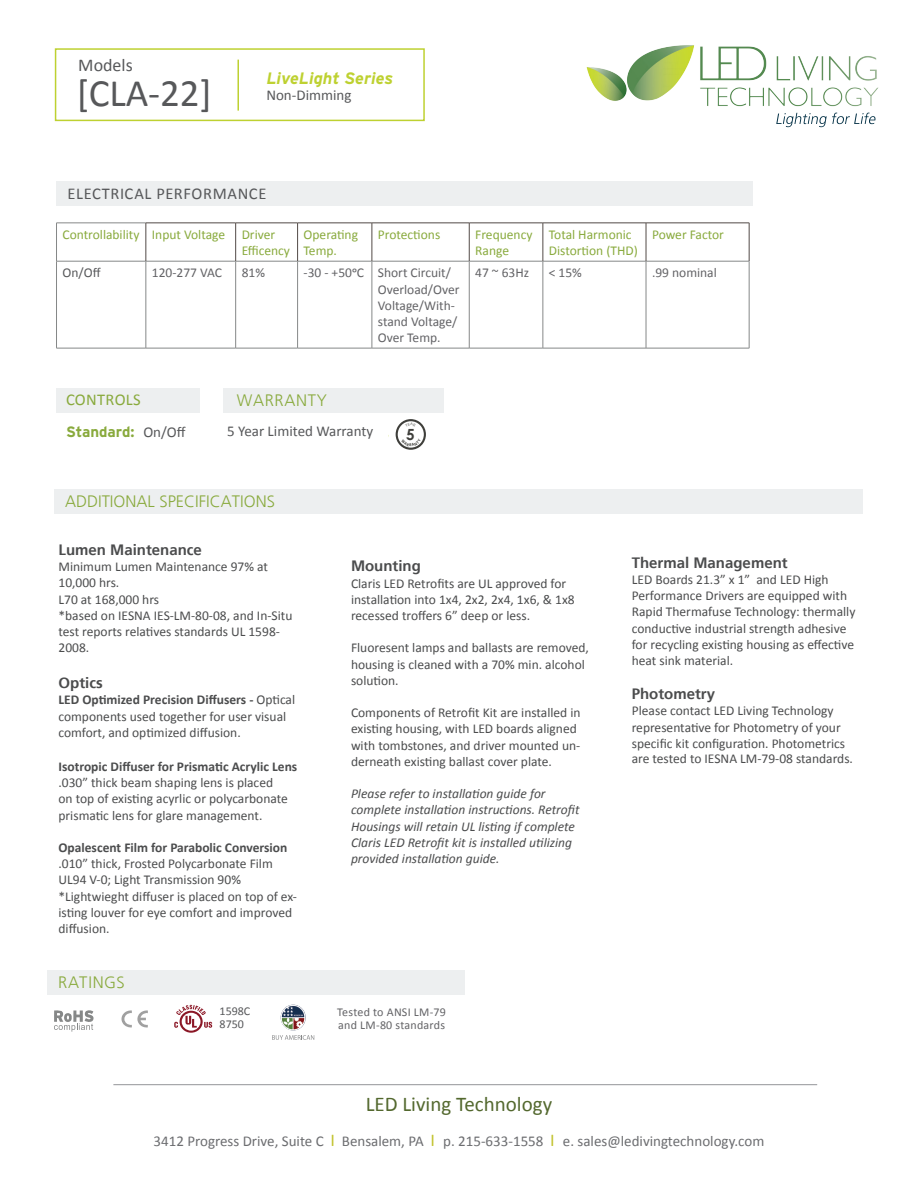
<style>
.page{position:relative;width:918px;height:1188px;background:#fff}
.page>*{position:absolute;margin:0;border:0;box-sizing:border-box;transform-origin:0 0}
.t1{font:39px "Calibri";color:#57585a}
.t2{font:21px "Calibri";color:#53682e}
.t3{font:18px "Calibri";color:#57585a}
.t4{font:300 16.5px "Frutiger";color:#89aa3d}
.t5{font:16.5px "Calibri";letter-spacing:.04em;color:#57585a}
.t6{font:italic 700 16.5px "Interstate";color:#bed131}
.t7{font:300 16.5px "Frutiger";letter-spacing:.04em;color:#89aa3d}
.t8{font:16.5px "Calibri";letter-spacing:.02em;color:#89aa3d}
.t9{font:300 16.5px "Frutiger";letter-spacing:.03em;color:#89aa3d}
.t10{font:700 15.45px "Century Gothic";color:#3f3f3b}
.t11{font:15px "Calibri";color:#6c6d70}
.t12{font:700 15px "Frutiger";color:#4b4c4d}
.t13{font:15px "Calibri";color:#57585a}
.t14{font:700 15px "Interstate";color:#89aa3d}
.t15{font:13.5px/16.2px "Calibri";color:#4b4c4d}
.t16{font:italic 13.5px/16.2px "Calibri";color:#4b4c4d}
.t17{font:13.5px/16.2px "Calibri";color:#89aa3d}
.t18{font:13.5px/16.2px "Calibri";color:#636366}
.t19{font:700 13.5px "Calibri";color:#4b4c4d}
.t20{font:13.5px "Calibri";color:#57585a}
.t21{font:12px "Calibri";letter-spacing:.02em;color:#636366}
.t22{font:12px "Calibri";color:#57585a}
.s1{font-family:"Calibri";font-weight:400;color:#57585a}
.s2{font-weight:700}
.s3{font-size:18px;color:#c2c32f}
</style>
<div class="page">
<hr style="left:113px;top:1084px;width:704px;height:1px;background:#939598">
<svg style="left:776px;top:119px;width:100px;height:8px"></svg>
<img style="left:586px;top:45px;width:293px;height:74px">
<div style="left:56px;top:182px;width:696px;height:24px;background:#edeff0"></div>
<hr style="left:56px;top:223px;width:90px;height:1px;background:#868888">
<hr style="left:56px;top:223px;width:1px;height:38px;background:#868888">
<hr style="left:56px;top:261px;width:90px;height:1px;background:#868888">
<hr style="left:56px;top:261px;width:1px;height:87px;background:#868888">
<hr style="left:146px;top:261px;width:90px;height:1px;background:#868888">
<hr style="left:146px;top:261px;width:1px;height:87px;background:#868888">
<hr style="left:236px;top:261px;width:62px;height:1px;background:#868888">
<hr style="left:235px;top:261px;width:1px;height:87px;background:#868888">
<hr style="left:298px;top:261px;width:74px;height:1px;background:#868888">
<hr style="left:297px;top:261px;width:1px;height:87px;background:#868888">
<hr style="left:372px;top:261px;width:97px;height:1px;background:#868888">
<hr style="left:372px;top:261px;width:1px;height:87px;background:#868888">
<hr style="left:469px;top:261px;width:74px;height:1px;background:#868888">
<hr style="left:469px;top:261px;width:1px;height:87px;background:#868888">
<hr style="left:543px;top:261px;width:103px;height:1px;background:#868888">
<hr style="left:543px;top:261px;width:1px;height:87px;background:#868888">
<hr style="left:646px;top:261px;width:103px;height:1px;background:#868888">
<hr style="left:646px;top:261px;width:1px;height:87px;background:#868888">
<hr style="left:749px;top:261px;width:1px;height:87px;background:#868888">
<hr style="left:56px;top:348px;width:90px;height:1px;background:#868888">
<hr style="left:146px;top:348px;width:90px;height:1px;background:#868888">
<hr style="left:236px;top:348px;width:62px;height:1px;background:#868888">
<hr style="left:298px;top:348px;width:74px;height:1px;background:#868888">
<hr style="left:372px;top:348px;width:97px;height:1px;background:#868888">
<hr style="left:469px;top:348px;width:74px;height:1px;background:#868888">
<hr style="left:543px;top:348px;width:103px;height:1px;background:#868888">
<hr style="left:646px;top:348px;width:103px;height:1px;background:#868888">
<hr style="left:146px;top:223px;width:90px;height:1px;background:#524a47">
<hr style="left:236px;top:223px;width:62px;height:1px;background:#524a47">
<hr style="left:298px;top:223px;width:74px;height:1px;background:#524a47">
<hr style="left:372px;top:223px;width:97px;height:1px;background:#524a47">
<hr style="left:469px;top:223px;width:74px;height:1px;background:#524a47">
<hr style="left:543px;top:223px;width:103px;height:1px;background:#524a47">
<hr style="left:646px;top:223px;width:103px;height:1px;background:#524a47">
<hr style="left:146px;top:223px;width:1px;height:38px;background:#524a47">
<hr style="left:235px;top:223px;width:1px;height:38px;background:#524a47">
<hr style="left:297px;top:223px;width:1px;height:38px;background:#524a47">
<hr style="left:372px;top:223px;width:1px;height:38px;background:#524a47">
<hr style="left:469px;top:223px;width:1px;height:38px;background:#524a47">
<hr style="left:543px;top:223px;width:1px;height:38px;background:#524a47">
<hr style="left:646px;top:223px;width:1px;height:38px;background:#524a47">
<hr style="left:749px;top:223px;width:1px;height:38px;background:#524a47">
<div style="left:223px;top:388px;width:220px;height:24px;background:#edeff0"></div>
<svg style="left:396px;top:419px;width:30px;height:31px"></svg>
<div style="left:398px;top:421px;width:26px;height:27px;background:#fff;border-radius:50%"></div>
<div style="left:56px;top:388px;width:143px;height:24px;background:#edeff0"></div>
<div style="left:55px;top:48px;width:370px;height:73px;border:2px solid #bed131"></div>
<hr style="left:237px;top:60px;width:2px;height:51px;background:#bed131">
<div style="left:54px;top:490px;width:808px;height:24px;background:#edeff0"></div>
<div style="left:47px;top:970px;width:417px;height:24px;background:#edeff0"></div>
<svg style="left:54px;top:1010px;width:40px;height:22px"></svg>
<svg style="left:174px;top:1005px;width:38px;height:28px"></svg>
<svg style="left:121px;top:1010px;width:27px;height:18px"></svg>
<img style="left:281px;top:1005px;width:25px;height:25px;border-radius:13px">
<svg style="left:272px;top:1035px;width:42px;height:5px"></svg>
<svg style="left:401px;top:443px;width:20px;height:3px"></svg>
<p class="t3" style="left:78px;top:54px;width:56px">Models</p>
<p class="t1" style="left:77px;top:68px;width:136px">[CLA-22]</p>
<p class="t6" style="left:266px;top:69px;width:128px">LiveLight Series</p>
<p class="t13" style="left:266px;top:85px;width:87px">Non-Dimming</p>
<p class="t5" style="left:67px;top:183px;width:201px">ELECTRICAL PERFORMANCE</p>
<p class="t17" style="left:63px;top:226px;width:79px">Controllability</p>
<p class="t17" style="left:152px;top:226px;width:75px">Input Voltage</p>
<p class="t17" style="left:242px;top:226px;width:50px">Driver<br>Efficency</p>
<p class="t17" style="left:304px;top:226px;width:56px">Operating<br>Temp.</p>
<p class="t17" style="left:378px;top:226px;width:64px">Protections</p>
<p class="t17" style="left:475px;top:226px;width:59px">Frequency<br>Range</p>
<p class="t17" style="left:549px;top:226px;width:90px">Total Harmonic<br>Distortion (THD)</p>
<p class="t17" style="left:652px;top:226px;width:74px">Power Factor</p>
<p class="t20" style="left:63px;top:264px;width:40px">On/Off</p>
<p class="t18" style="left:152px;top:265px;width:72px">120-277 VAC</p>
<p class="t18" style="left:242px;top:265px;width:25px">81%</p>
<p class="t18" style="left:304px;top:265px;width:62px">-30 - +50oC</p>
<p class="t18" style="left:378px;top:265px;width:83px">Short Circuit/<br>Overload/Over<br>Voltage/With&shy;stand Voltage/<br>Over Temp.</p>
<p class="t18" style="left:475px;top:265px;width:55px">47 ~ 63Hz</p>
<p class="t18" style="left:549px;top:265px;width:35px">&lt; 15%</p>
<p class="t18" style="left:652px;top:265px;width:66px">.99 nominal</p>
<p class="t8" style="left:66px;top:389px;width:76px">CONTROLS</p>
<p class="t14" style="left:66px;top:423px;width:121px">Standard: <span class="s1">On/Off</span></p>
<p class="t7" style="left:237px;top:391px;width:91px">WARRANTY</p>
<p class="t13" style="left:227px;top:421px;width:148px">5 Year Limited Warranty</p>
<p class="t10" style="left:406px;top:425px;width:10px">5</p>
<p class="t4" style="left:65px;top:492px;width:211px">ADDITIONAL SPECIFICATIONS</p>
<p class="t12" style="left:58px;top:541px;width:145px">Lumen Maintenance</p>
<p class="t15" style="left:58px;top:559px;width:211px">Minimum Lumen Maintenance 97% at<br>10,000 hrs.</p>
<p class="t15" style="left:58px;top:591px;width:102px">L70 at 168,000 hrs</p>
<p class="t15" style="left:58px;top:607px;width:235px">*based on IESNA IES-LM-80-08, and In-Situ test reports relatives standards UL 1598-<br>2008.</p>
<p class="t12" style="left:58px;top:674px;width:46px">Optics</p>
<p class="t15" style="left:58px;top:692px;width:238px"><span class="s2">LED Optimized Precision Diffusers -</span> Optical components used together for user visual comfort, and optimized diffusion.</p>
<p class="t19" style="left:58px;top:758px;width:240px">Isotropic Diffuser for Prismatic Acrylic Lens</p>
<p class="t15" style="left:58px;top:775px;width:231px">.030” thick beam shaping lens is placed on top of existing acyrlic or polycarbonate prismatic lens for glare management.</p>
<p class="t19" style="left:58px;top:839px;width:230px">Opalescent Film for Parabolic Conversion</p>
<p class="t15" style="left:58px;top:856px;width:216px">.010” thick, Frosted Polycarbonate Film<br>UL94 V-0; Light Transmission 90%</p>
<p class="t15" style="left:58px;top:888px;width:240px">*Lightwieght diffuser is placed on top of ex&shy;isting louver for eye comfort and improved diffusion.</p>
<p class="t9" style="left:58px;top:973px;width:68px">RATINGS</p>
<p class="t22" style="left:220px;top:1003px;width:32px">1598C</p>
<p class="t22" style="left:220px;top:1017px;width:26px">8750</p>
<p class="t12" style="left:351px;top:557px;width:71px">Mounting</p>
<p class="t15" style="left:351px;top:575px;width:225px">Claris LED Retrofits are UL approved for installation into 1x4, 2x2, 2x4, 1x6, &amp; 1x8 recessed troffers 6” deep or less.</p>
<p class="t15" style="left:351px;top:640px;width:239px">Fluoresent lamps and ballasts are removed, housing is cleaned with a 70% min. alcohol solution.</p>
<p class="t15" style="left:351px;top:705px;width:231px">Components of Retrofit Kit are installed in existing housing, with LED boards aligned with tombstones, and driver mounted un&shy;derneath existing ballast cover plate.</p>
<p class="t16" style="left:351px;top:785px;width:230px">Please refer to installation guide for complete installation instructions. Retrofit Housings will retain UL listing if complete Claris LED Retrofit kit is installed utilizing provided installation guide.</p>
<p class="t21" style="left:337px;top:1005px;width:110px">Tested to ANSI LM-79</p>
<p class="t21" style="left:338px;top:1017px;width:108px">and LM-80 standards</p>
<p class="t12" style="left:632px;top:554px;width:157px">Thermal Management</p>
<p class="t15" style="left:632px;top:571px;width:225px">LED Boards 21.3” x 1” and LED High Performance Drivers are equipped with Rapid Thermafuse Technology: thermally conductive industrial strength adhesive for recycling existing housing as effective heat sink material.</p>
<p class="t12" style="left:632px;top:685px;width:85px">Photometry</p>
<p class="t15" style="left:632px;top:703px;width:223px;line-height:15.8px">Please contact LED Living Technology representative for Photometry of your specific kit configuration. Photometrics are tested to IESNA LM-79-08 standards.</p>
<p class="t2" style="left:366px;top:1091px;width:188px">LED Living Technology</p>
<p class="t11" style="left:154px;top:1132px;width:612px">3412 Progress Drive, Suite C <span class="s3">I</span> Bensalem, PA <span class="s3">I</span> p. 215-633-1558 <span class="s3">I</span> e. sales@ledivingtechnology.com</p>
</div>
